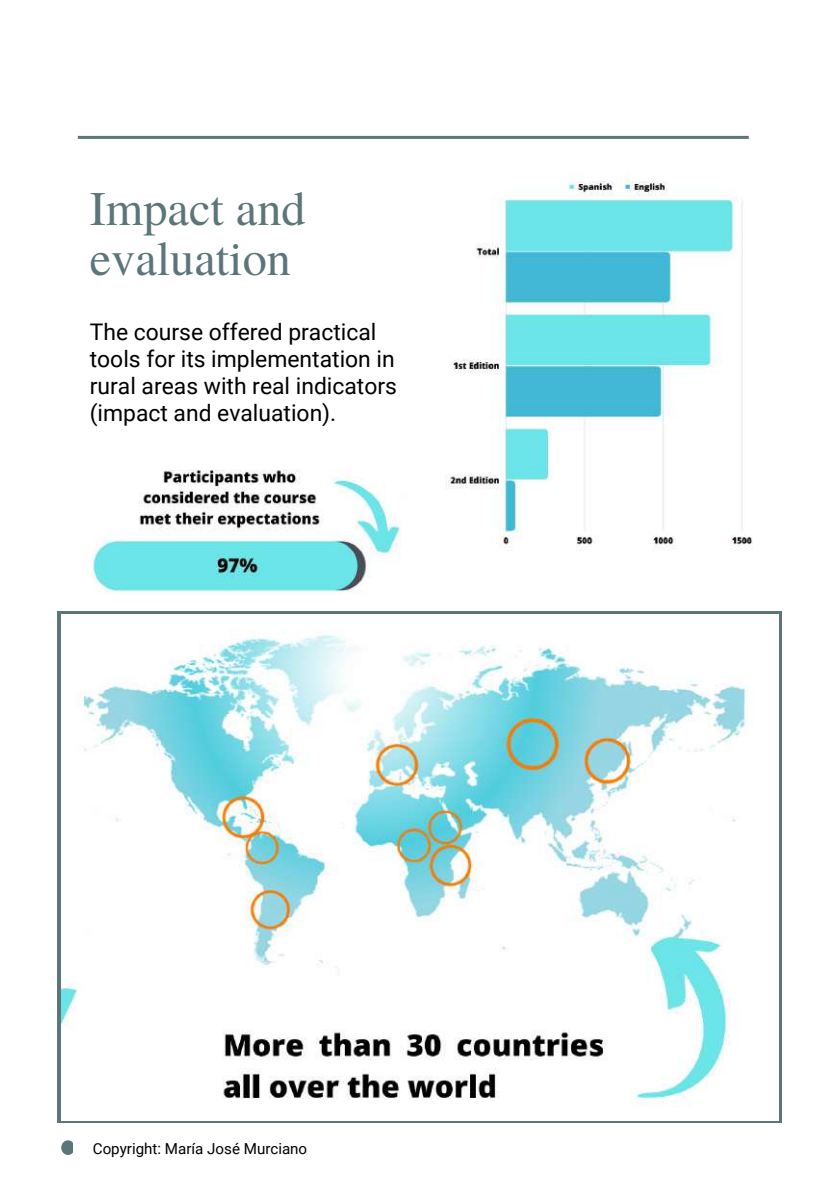
<style>
.page{position:relative;width:839px;height:1191px;background:#fff}
.page>*{position:absolute;margin:0;border:0;box-sizing:border-box;transform-origin:0 0}
.t1{font:48.2px/49.6px "Te X Gyre Termes";color:#5c7579}
.t2{font:22.8px/27px "Roboto";color:#000}
.t3{font:15.2px "Roboto";color:#000}
</style>
<div class="page">
<hr style="left:78px;top:136px;width:670px;height:3px;background:#5c7579">
<img style="left:445px;top:181px;width:308px;height:370px">
<img style="left:61px;top:634px;width:686px;height:470px">
<img style="left:92px;top:470px;width:309px;height:123px">
<div style="left:61px;top:1140px;width:12px;height:15px;background:#5c7579;border-radius:50%"></div>
<h1 class="t1" style="left:90px;top:182px;width:217px">Impact and evaluation</h1>
<p class="t2" style="left:90px;top:319px;width:309px">The course offered practical tools for its implementation in rural areas with real indicators (impact and evaluation).</p>
<p class="t3" style="left:93px;top:1140px;width:216px">Copyright: María José Murciano</p>
</div>
